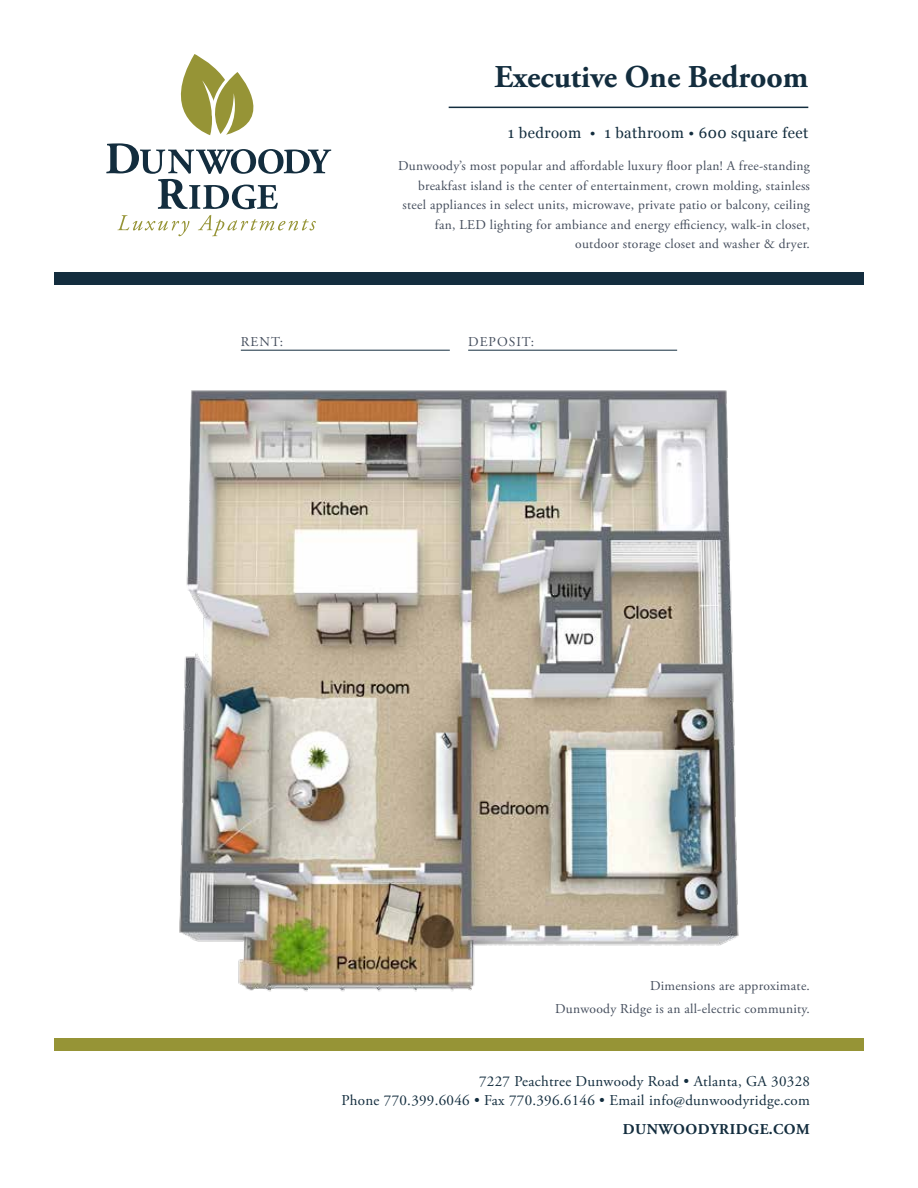
<style>
.page{position:relative;width:918px;height:1188px;background:#fff}
.page>*{position:absolute;margin:0;border:0;box-sizing:border-box;transform-origin:0 0}
.t1{font:700 31.65px "Adobe Garamond Pro";color:#132d3e}
.t2{font:15px/19.5px "Adobe Garamond Pro";letter-spacing:.02em;color:#132d3e;text-align:right}
.t3{font:15px "Georgia";letter-spacing:.03em;color:#132d3e}
.t4{font:700 15px "Adobe Garamond Pro";letter-spacing:.035em;color:#132d3e}
.t5{font:13.5px/19.5px "Adobe Garamond Pro";letter-spacing:.02em;color:#444d5c;text-align:right}
.t6{font:13.5px "Adobe Garamond Pro";letter-spacing:.075em;color:#444d5c}
</style>
<div class="page">
<div style="left:54px;top:272px;width:810px;height:13px;background:#132d3e"></div>
<div style="left:54px;top:1038px;width:810px;height:13px;background:#969436"></div>
<hr style="left:449px;top:107px;width:359px;height:1px;background:#132d3e">
<svg style="left:117px;top:215px;width:73px;height:21px"></svg>
<svg style="left:198px;top:215px;width:118px;height:21px"></svg>
<svg style="left:106px;top:54px;width:225px;height:155px"></svg>
<img style="left:179px;top:390px;width:560px;height:602px">
<hr style="left:241px;top:350px;width:209px;height:1px;background:#132d3e">
<hr style="left:468px;top:350px;width:209px;height:1px;background:#132d3e">
<h1 class="t1" style="left:494px;top:59px;width:315px">Executive One Bedroom</h1>
<p class="t3" style="left:508px;top:122px;width:302px">1 bedroom • 1 bathroom • 600 square feet</p>
<p class="t5" style="left:398px;top:157px;width:413px">Dunwoody’s most popular and affordable luxury floor plan! A free-standing breakfast island is the center of entertainment, crown molding, stainless steel appliances in select units, microwave, private patio or balcony, ceiling fan, LED lighting for ambiance and energy efficiency, walk-in closet, outdoor storage closet and washer &amp; dryer.</p>
<p class="t5" style="left:241px;top:333px;width:44px">RENT:</p>
<p class="t6" style="left:468px;top:334px;width:67px">DEPOSIT:</p>
<p class="t5" style="left:555px;top:975px;width:256px;line-height:22.5px">Dimensions are approximate.<br>Dunwoody Ridge is an all-electric community.</p>
<p class="t2" style="left:341px;top:1072px;width:470px">7227 Peachtree Dunwoody Road • Atlanta, GA 30328<br>Phone 770.399.6046 • Fax 770.396.6146 • Email info@dunwoodyridge.com</p>
<p class="t4" style="left:623px;top:1120px;width:189px">DUNWOODYRIDGE.COM</p>
</div>
